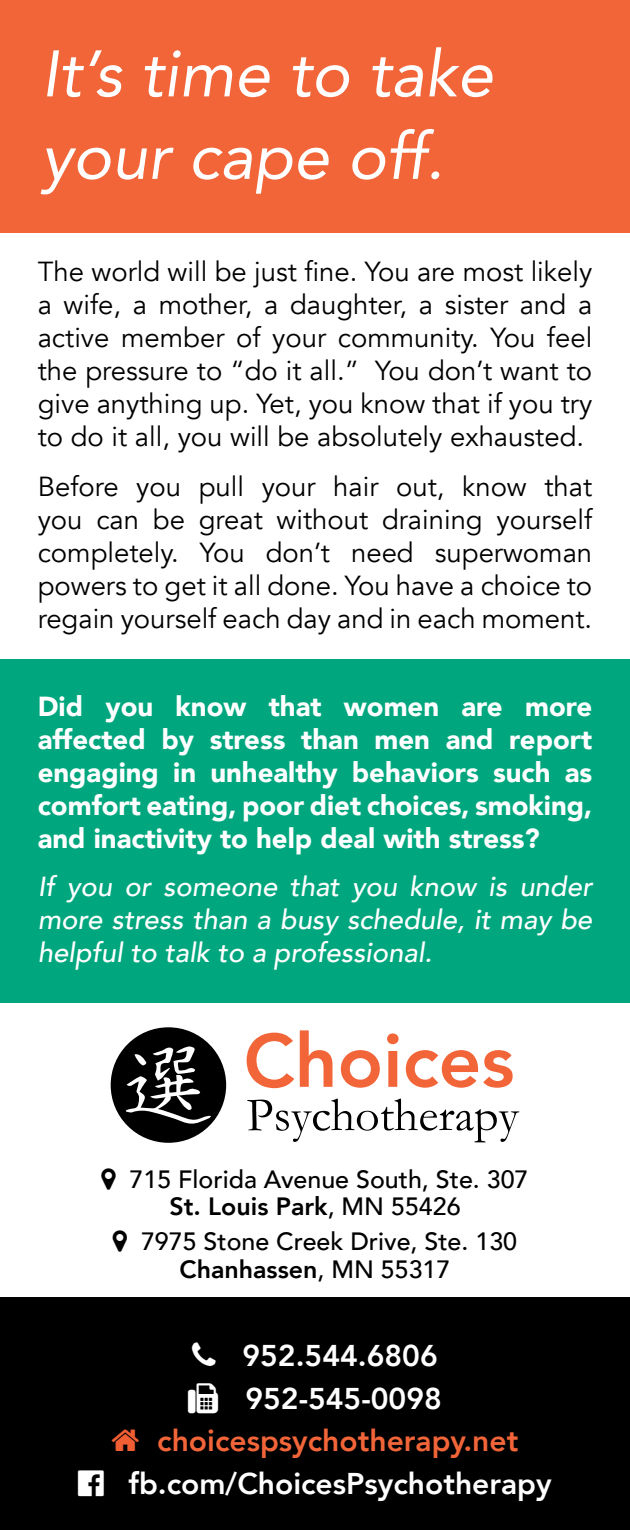
<style>
.page{position:relative;width:630px;height:1530px;background:#fff}
.page>*{position:absolute;margin:0;border:0;box-sizing:border-box;transform-origin:0 0}
.t1{font:italic 65px/82.5px "Avenir";color:#fff}
.t2{font:800 30px/42.5px "Avenir";color:#fff}
.t3{font:800 30px "Avenir";color:#f26539}
.t4{font:27.5px/33px "Avenir";color:#000;text-align:justify}
.t5{font:900 27.5px/33px "Avenir";color:#fff;text-align:justify}
.t6{font:italic 500 27.5px/33px "Avenir";color:#fff;text-align:justify}
.t7{font:500 25px/27.5px "Avenir";color:#000}
.s1{font-weight:800}
</style>
<div class="page">
<div style="left:0;top:1298px;width:630px;height:232px;background:#000"></div>
<div style="left:0;top:0;width:630px;height:232px;background:#f26539"></div>
<div style="left:0;top:659px;width:630px;height:344px;background:#00a77e"></div>
<svg style="left:247px;top:1030px;width:266px;height:58px"></svg>
<svg style="left:247px;top:1099px;width:272px;height:43px"></svg>
<div style="left:111px;top:1027px;width:115px;height:116px;background:#000;border-radius:50%"></div>
<svg style="left:126px;top:1046px;width:85px;height:78px"></svg>
<h1 class="t1" style="left:41px;top:32px;width:453px">It’s time to take your cape off.</h1>
<p class="t4" style="left:38px;top:255px;width:556px">The world will be just fine. You are most likely a wife, a mother, a daughter, a sister and a active member of your community. You feel the pressure to “do it all.” You don’t want to give anything up. Yet, you know that if you try to do it all, you will be absolutely exhausted.</p>
<p class="t4" style="left:38px;top:471px;width:556px">Before you pull your hair out, know that you can be great without draining yourself completely. You don’t need superwoman powers to get it all done. You have a choice to regain yourself each day and in each moment.</p>
<p class="t5" style="left:38px;top:689px;width:556px">Did you know that women are more affected by stress than men and report engaging in unhealthy behaviors such as comfort eating, poor diet choices, smoking, and inactivity to help deal with stress?</p>
<p class="t6" style="left:38px;top:870px;width:556px">If you or someone that you know is under more stress than a busy schedule, it may be helpful to talk to a professional.</p>
<p class="t7" style="left:169px;top:1164px;width:361px;text-indent:-40px">715 Florida Avenue South, Ste. 307<br><span class="s1">St. Louis Park</span>, MN 55426</p>
<p class="t7" style="left:180px;top:1226px;width:339px;text-indent:-39px">7975 Stone Creek Drive, Ste. 130<br><span class="s1">Chanhassen</span>, MN 55317</p>
<p class="t2" style="left:242px;top:1335px;width:201px">952.544.6806<br>952-545-0098</p>
<p class="t3" style="left:157px;top:1417px;width:363px">choicespsychotherapy.net</p>
<p class="t2" style="left:128px;top:1462px;width:425px">fb.com/ChoicesPsychotherapy</p>
</div>
